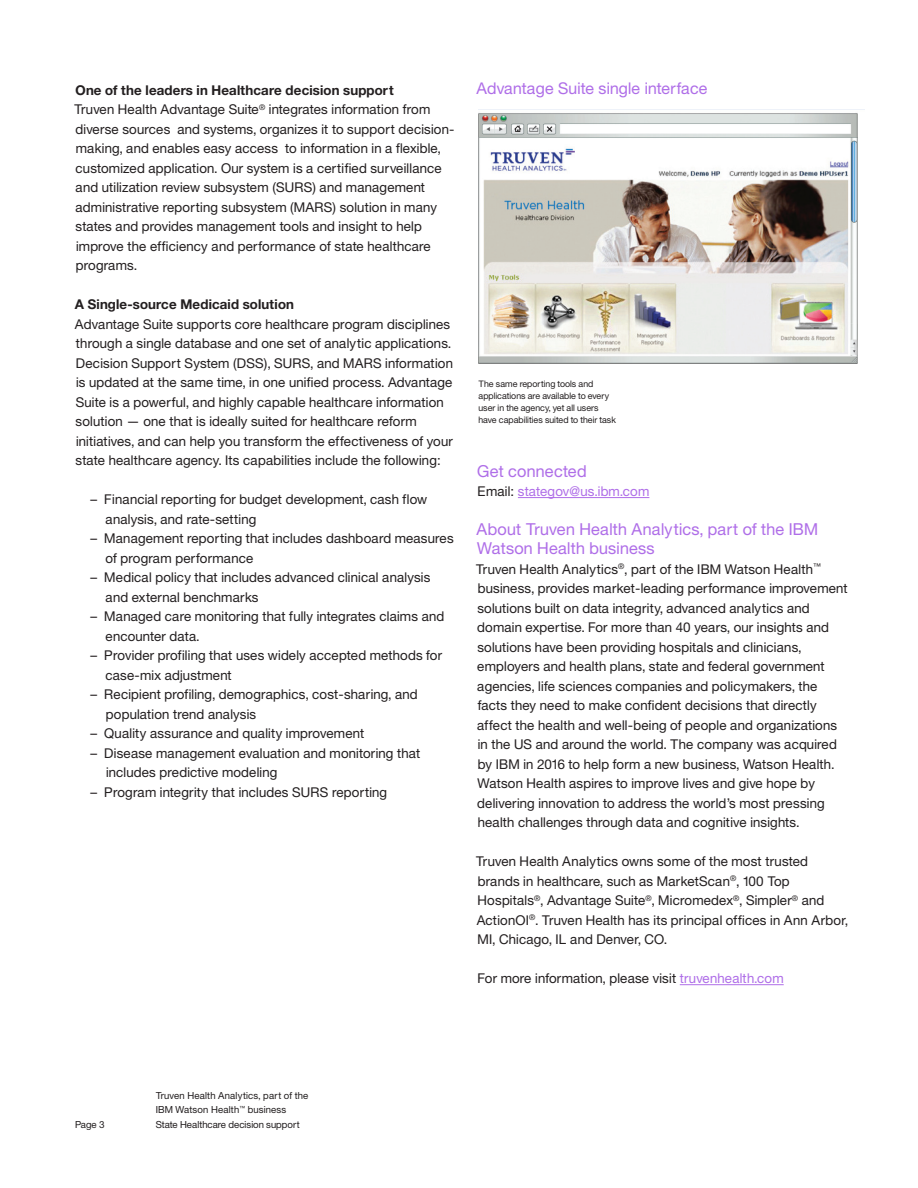
<style>
.page{position:relative;width:918px;height:1188px;background:#fff}
.page>*{position:absolute;margin:0;border:0;box-sizing:border-box;transform-origin:0 0}
.Headers_Body{font:16.5px/19.5px "Helv Neue Romanfor IBM";letter-spacing:.015em;color:#af6ee8}
.Headers_Body-2{font:16.2px "Helv Neue Romanfor IBM";letter-spacing:.015em;color:#af6ee8}
.Body_First_Paragraph{font:13.5px/19.5px "Helv Neue Romanfor IBM";letter-spacing:.015em;color:#231f20}
.List_Subhead{font:13.5px/19.5px "Helv Neue Romanfor IBM";letter-spacing:.015em;color:#231f20}
.List_Item{font:13.5px/19.5px "Helv Neue Romanfor IBM";letter-spacing:.015em;color:#231f20}
.List_Subhead-2{font:13.5px "Helv Neue Boldfor IBM";letter-spacing:.015em;color:#231f20}
.Body_First_Paragraph-2{font:13.5px "Helv Neue Romanfor IBM";letter-spacing:.015em;color:#af6ee8}
.Page{font:9.75px/14.7px "Helv Neue Romanfor IBM";letter-spacing:.015em;color:#231f20}
.Page-2{font:9px/12px "Helv Neue Romanfor IBM";color:#231f20}
.s1{color:#231f20}
.s2{color:#af6ee8}
</style>
<div class="page">
<hr style="left:518px;top:497px;width:131px;height:1px;background:#af6ee8">
<hr style="left:680px;top:984px;width:104px;height:1px;background:#af6ee8">
<img style="left:478px;top:113px;width:380px;height:250px">
<p class="List_Subhead-2" style="left:76px;top:81px;width:320px">One of the leaders in Healthcare decision support</p>
<p class="List_Subhead" style="left:74px;top:99px;width:382px">Truven Health Advantage Suite<sup>®</sup> integrates information from diverse sources and systems, organizes it to support decision&shy;making, and enables easy access to information in a flexible, customized application. Our system is a certified surveillance and utilization review subsystem (SURS) and management administrative reporting subsystem (MARS) solution in many states and provides management tools and insight to help improve the efficiency and performance of state healthcare programs.</p>
<p class="List_Subhead-2" style="left:75px;top:296px;width:221px">A Single-source Medicaid solution</p>
<p class="List_Subhead" style="left:75px;top:314px;width:379px">Advantage Suite supports core healthcare program disciplines through a single database and one set of analytic applications.<br>Decision Support System (DSS), SURS, and MARS information is updated at the same time, in one unified process. Advantage Suite is a powerful, and highly capable healthcare information solution — one that is ideally suited for healthcare reform initiatives, and can help you transform the effectiveness of your state healthcare agency. Its capabilities include the following:</p>
<p class="List_Item" style="left:106px;top:489px;width:323px;text-indent:-15px">– Financial reporting for budget development, cash flow analysis, and rate-setting</p>
<p class="List_Item" style="left:106px;top:528px;width:350px;text-indent:-15px">– Management reporting that includes dashboard measures of program performance</p>
<p class="List_Item" style="left:106px;top:567px;width:326px;text-indent:-15px">– Medical policy that includes advanced clinical analysis and external benchmarks</p>
<p class="List_Item" style="left:106px;top:606px;width:340px;text-indent:-15px">– Managed care monitoring that fully integrates claims and encounter data.</p>
<p class="List_Item" style="left:106px;top:645px;width:338px;text-indent:-15px">– Provider profiling that uses widely accepted methods for case-mix adjustment</p>
<p class="List_Item" style="left:106px;top:684px;width:313px;text-indent:-15px">– Recipient profiling, demographics, cost-sharing, and population trend analysis</p>
<p class="List_Item" style="left:91px;top:723px;width:275px">– Quality assurance and quality improvement</p>
<p class="List_Item" style="left:106px;top:743px;width:316px;text-indent:-15px">– Disease management evaluation and monitoring that includes predictive modeling</p>
<p class="List_Item" style="left:91px;top:782px;width:298px">– Program integrity that includes SURS reporting</p>
<p class="Headers_Body-2" style="left:476px;top:78px;width:233px">Advantage Suite single interface</p>
<p class="Page-2" style="left:478px;top:378px;width:139px">The same reporting tools and applications are available to every user in the agency, yet all users have capabilities suited to their task</p>
<p class="Headers_Body" style="left:477px;top:461px;width:111px">Get connected</p>
<p class="Body_First_Paragraph-2" style="left:478px;top:483px;width:173px"><span class="s1">Email:</span> stategov@us.ibm.com</p>
<p class="Headers_Body" style="left:476px;top:519px;width:343px">About Truven Health Analytics, part of the IBM<br>Watson Health business</p>
<p class="Body_First_Paragraph" style="left:476px;top:559px;width:373px">Truven Health Analytics<sup>®</sup>, part of the IBM Watson Health<sup>™ </sup>business, provides market-leading performance improvement solutions built on data integrity, advanced analytics and domain expertise. For more than 40 years, our insights and solutions have been providing hospitals and clinicians,</p>
<p class="Body_First_Paragraph" style="left:477px;top:656px;width:361px">employers and health plans, state and federal government agencies, life sciences companies and policymakers, the facts they need to make confident decisions that directly affect the health and well-being of people and organizations in the US and around the world. The company was acquired by IBM in 2016 to help form a new business, Watson Health.<br>Watson Health aspires to improve lives and give hope by delivering innovation to address the world’s most pressing health challenges through data and cognitive insights.</p>
<p class="Body_First_Paragraph" style="left:476px;top:851px;width:374px">Truven Health Analytics owns some of the most trusted brands in healthcare, such as MarketScan<sup>®</sup>, 100 Top Hospitals<sup>®</sup>, Advantage Suite<sup>®</sup>, Micromedex<sup>®</sup>, Simpler<sup>®</sup> and ActionOI<sup>®</sup>. Truven Health has its principal offices in Ann Arbor, MI, Chicago, IL and Denver, CO.</p>
<p class="Body_First_Paragraph" style="left:478px;top:968px;width:308px">For more information, please visit <span class="s2">truvenhealth.com</span></p>
<p class="Page" style="left:75px;top:1117px;width:31px">Page 3</p>
<p class="Page" style="left:156px;top:1088px;width:154px">Truven Health Analytics, part of the<br>IBM Watson Health<sup>™</sup> business<br>State Healthcare decision support</p>
</div>
